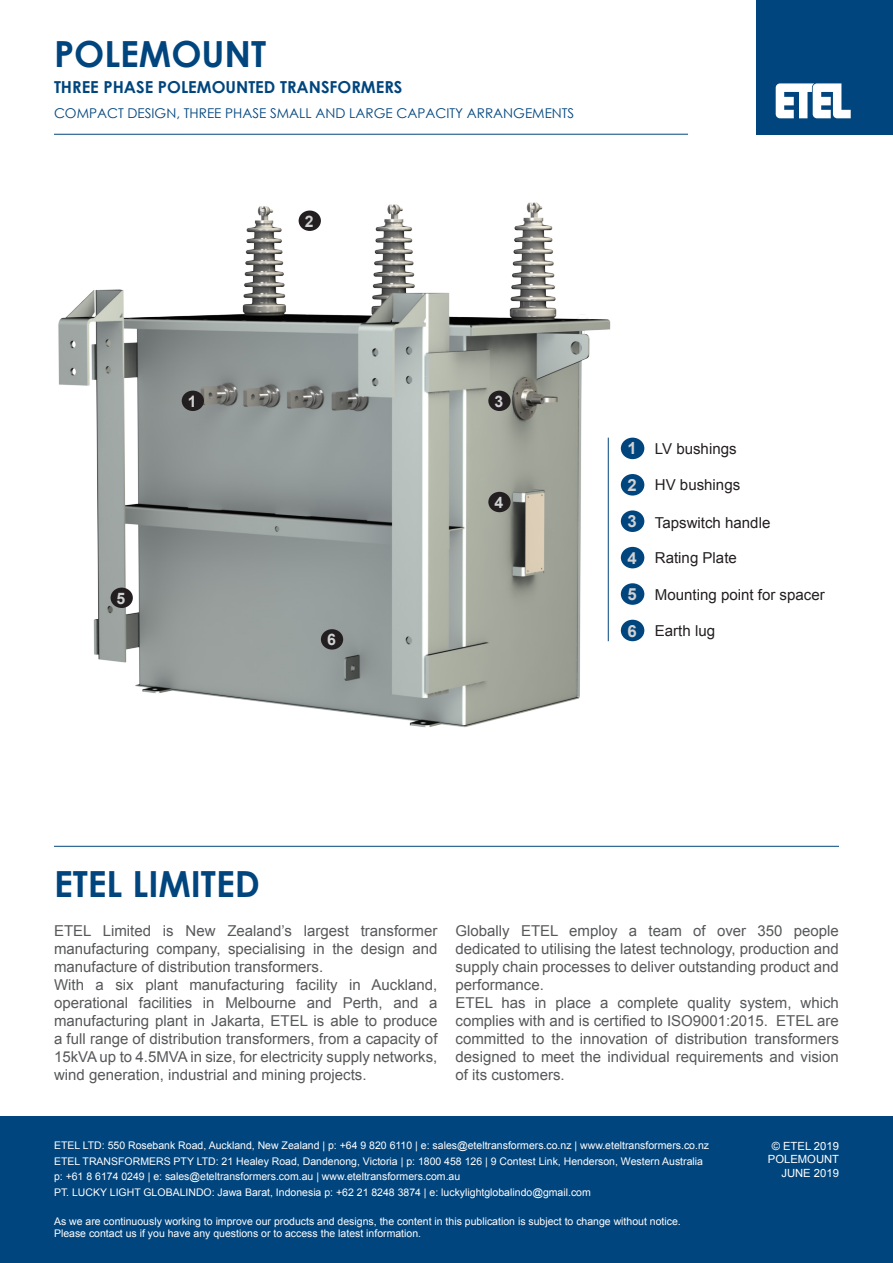
<style>
.page{position:relative;width:893px;height:1263px;background:#fff}
.page>*{position:absolute;margin:0;border:0;box-sizing:border-box;transform-origin:0 0}
.t1{font:700 36px "Century Gothic";color:#00457d}
.t2{font:700 16.8px "Arial";color:#d1d2d4}
.t3{font:700 16.5px "Century Gothic";color:#00457d}
.t4{font:700 15.9px "Arial";color:#d1d2d4}
.t5{font:15px/18px "Arial";color:#57585a;text-align:justify}
.t6{font:15px "Arial";color:#231f20}
.t7{font:13.5px "Century Gothic";color:#00457d}
.t8{font:11.25px "Arial";color:#fff}
.t9{font:10.5px/15.6px "Arial";color:#fff}
</style>
<div class="page">
<img style="left:58px;top:202px;width:563px;height:526px">
<hr style="left:54px;top:846px;width:785px;height:1px;background:#00457d">
<div style="left:0;top:1116px;width:893px;height:147px;background:#00457d"></div>
<hr style="left:54px;top:134px;width:634px;height:1px;background:#00457d">
<div style="left:299px;top:211px;width:22px;height:20px;background:#231f20;border-radius:50%"></div>
<div style="left:488px;top:492px;width:23px;height:20px;background:#231f20;border-radius:50%"></div>
<div style="left:321px;top:629px;width:22px;height:21px;background:#231f20;border-radius:50%"></div>
<div style="left:111px;top:588px;width:22px;height:20px;background:#231f20;border-radius:50%"></div>
<div style="left:488px;top:391px;width:23px;height:20px;background:#231f20;border-radius:50%"></div>
<div style="left:182px;top:391px;width:22px;height:20px;background:#231f20;border-radius:50%"></div>
<div style="left:756px;top:0;width:137px;height:134px;background:#00457d"></div>
<svg style="left:776px;top:83px;width:75px;height:35px"></svg>
<div style="left:621px;top:438px;width:23px;height:21px;background:#00457d;border-radius:50%"></div>
<div style="left:621px;top:474px;width:23px;height:22px;background:#00457d;border-radius:50%"></div>
<div style="left:621px;top:510px;width:23px;height:22px;background:#00457d;border-radius:50%"></div>
<div style="left:621px;top:547px;width:23px;height:21px;background:#00457d;border-radius:50%"></div>
<div style="left:621px;top:583px;width:23px;height:22px;background:#00457d;border-radius:50%"></div>
<div style="left:621px;top:620px;width:23px;height:21px;background:#00457d;border-radius:50%"></div>
<hr style="left:608px;top:438px;width:1px;height:203px;background:#00457d">
<p class="t1" style="left:54px;top:26px;width:214px">POLEMOUNT</p>
<p class="t3" style="left:54px;top:74px;width:350px">THREE PHASE POLEMOUNTED TRANSFORMERS</p>
<p class="t7" style="left:54px;top:104px;width:522px">COMPACT DESIGN, THREE PHASE SMALL AND LARGE CAPACITY ARRANGEMENTS</p>
<p class="t4" style="left:305px;top:210px;width:10px">2</p>
<p class="t4" style="left:117px;top:587px;width:10px">5</p>
<p class="t4" style="left:188px;top:390px;width:10px">1</p>
<p class="t4" style="left:494px;top:390px;width:10px">3</p>
<p class="t4" style="left:327px;top:629px;width:10px">6</p>
<p class="t4" style="left:494px;top:492px;width:10px">4</p>
<p class="t2" style="left:627px;top:437px;width:11px">1</p>
<p class="t2" style="left:627px;top:474px;width:11px">2</p>
<p class="t2" style="left:627px;top:510px;width:11px">3</p>
<p class="t2" style="left:627px;top:547px;width:11px">4</p>
<p class="t2" style="left:627px;top:583px;width:11px">5</p>
<p class="t2" style="left:627px;top:619px;width:11px">6</p>
<p class="t6" style="left:655px;top:439px;width:83px">LV bushings</p>
<p class="t6" style="left:655px;top:475px;width:87px">HV bushings</p>
<p class="t6" style="left:655px;top:513px;width:117px">Tapswitch handle</p>
<p class="t6" style="left:655px;top:548px;width:84px">Rating Plate</p>
<p class="t6" style="left:655px;top:585px;width:171px">Mounting point for spacer</p>
<p class="t6" style="left:655px;top:621px;width:62px">Earth lug</p>
<p class="t1" style="left:54px;top:857px;width:207px">ETEL LIMITED</p>
<p class="t5" style="left:54px;top:922px;width:385px">ETEL Limited is New Zealand’s largest transformer manufacturing company, specialising in the design and manufacture of distribution transformers.</p>
<p class="t5" style="left:54px;top:976px;width:385px">With a six plant manufacturing facility in Auckland, operational facilities in Melbourne and Perth, and a manufacturing plant in Jakarta, ETEL is able to produce a full range of distribution transformers, from a capacity of 15kVA up to 4.5MVA in size, for electricity supply networks, wind generation, industrial and mining projects.</p>
<p class="t5" style="left:455px;top:922px;width:385px">Globally ETEL employ a team of over 350 people dedicated to utilising the latest technology, production and supply chain processes to deliver outstanding product and performance.</p>
<p class="t5" style="left:455px;top:994px;width:385px">ETEL has in place a complete quality system, which complies with and is certified to ISO9001:2015. ETEL are committed to the innovation of distribution transformers designed to meet the individual requirements and vision of its customers.</p>
<p class="t9" style="left:54px;top:1138px;width:657px">ETEL LTD: 550 Rosebank Road, Auckland, New Zealand | p: +64 9 820 6110 | e: sales@eteltransformers.co.nz | www.eteltransformers.co.nz<br>ETEL TRANSFORMERS PTY LTD: 21 Healey Road, Dandenong, Victoria | p: 1800 458 126 | 9 Contest Link, Henderson, Western Australia p: +61 8 6174 0249 | e: sales@eteltransformers.com.au | www.eteltransformers.com.au</p>
<p class="t9" style="left:54px;top:1184px;width:538px">PT. LUCKY LIGHT GLOBALINDO: Jawa Barat, Indonesia p: +62 21 8248 3874 | e: luckylightglobalindo@gmail.com</p>
<p class="t9" style="left:54px;top:1213px;width:628px">As we are continuously working to improve our products and designs, the content in this publication is subject to change without notice.</p>
<p class="t9" style="left:54px;top:1226px;width:369px">Please contact us if you have any questions or to access the latest information.</p>
<p class="t8" style="left:772px;top:1138px;width:69px">© ETEL 2019</p>
<p class="t8" style="left:768px;top:1152px;width:73px">POLEMOUNT</p>
<p class="t8" style="left:781px;top:1165px;width:59px">JUNE 2019</p>
</div>
